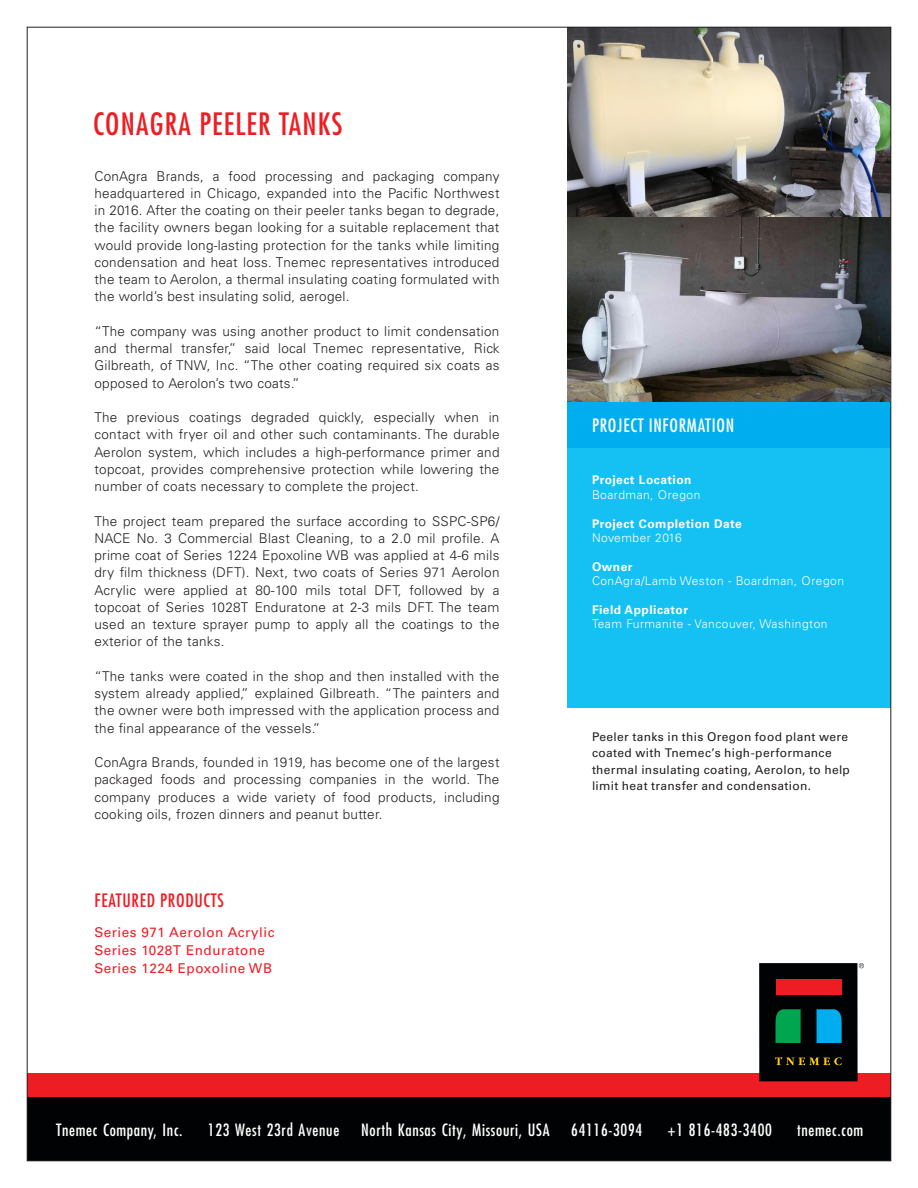
<style>
.page{position:relative;width:918px;height:1188px;background:#fff}
.page>*{position:absolute;margin:0;border:0;box-sizing:border-box;transform-origin:0 0}
.t1{font:condensed 30px "Futura Std";letter-spacing:.04em;color:#ee1d23}
.t2{font:condensed 18px "Futura Std";letter-spacing:.04em;color:#fff}
.t3{font:condensed 18px "Futura Std";letter-spacing:.04em;color:#ee1d23}
.t4{font:condensed 16.5px "Futura Std";letter-spacing:.04em;color:#fff}
.t5{font:300 13.5px/17.2px "Univers LT Std";letter-spacing:.02em;color:#231f20;text-align:justify}
.t6{font:13.5px "Univers LT Std";letter-spacing:.04em;color:#ee1d23}
.Body_on_White{font:12px/16.5px "Univers LT Std";letter-spacing:.025em;color:#231f20}
.t7{font:300 12px "Univers LT Std";letter-spacing:.04em;color:#fff}
.t8{font:700 12px "Univers LT Std";letter-spacing:.04em;color:#fff}
</style>
<div class="page">
<div style="left:27px;top:1097px;width:864px;height:64px;background:#010203"></div>
<div style="left:27px;top:1074px;width:864px;height:23px;background:#ee1d23"></div>
<div style="left:567px;top:401px;width:324px;height:48px;background:#00aeef"></div>
<div style="left:567px;top:449px;width:324px;height:259px;background:#15c0f2"></div>
<img style="left:567px;top:29px;width:322px;height:372px">
<div style="left:759px;top:963px;width:99px;height:118px;background:#010203"></div>
<div style="left:776px;top:979px;width:65px;height:15px;background:#ee1d23"></div>
<svg style="left:775px;top:1009px;width:26px;height:34px"></svg>
<svg style="left:817px;top:1009px;width:25px;height:34px"></svg>
<svg style="left:775px;top:1057px;width:67px;height:8px"></svg>
<svg style="left:859px;top:963px;width:5px;height:5px"></svg>
<p class="t1" style="left:93px;top:106px;width:251px">CONAGRA PEELER TANKS</p>
<p class="t5" style="left:94px;top:167px;width:407px">ConAgra Brands, a food processing and packaging company headquartered in Chicago, expanded into the Pacific Northwest in 2016. After the coating on their peeler tanks began to degrade, the facility owners began looking for a suitable replacement that would provide long-lasting protection for the tanks while limiting condensation and heat loss. Tnemec representatives introduced the team to Aerolon, a thermal insulating coating formulated with the world’s best insulating solid, aerogel.</p>
<p class="t5" style="left:94px;top:322px;width:407px">“The company was using another product to limit condensation and thermal transfer,” said local Tnemec representative, Rick Gilbreath, of TNW, Inc. “The other coating required six coats as opposed to Aerolon’s two coats.”</p>
<p class="t5" style="left:94px;top:409px;width:407px">The previous coatings degraded quickly, especially when in contact with fryer oil and other such contaminants. The durable Aerolon system, which includes a high-performance primer and topcoat, provides comprehensive protection while lowering the number of coats necessary to complete the project.</p>
<p class="t5" style="left:94px;top:512px;width:407px">The project team prepared the surface according to SSPC-SP6/ NACE No. 3 Commercial Blast Cleaning, to a 2.0 mil profile. A prime coat of Series 1224 Epoxoline WB was applied at 4-6 mils dry film thickness (DFT). Next, two coats of Series 971 Aerolon Acrylic were applied at 80-100 mils total DFT, followed by a topcoat of Series 1028T Enduratone at 2-3 mils DFT. The team used an texture sprayer pump to apply all the coatings to the exterior of the tanks.</p>
<p class="t5" style="left:94px;top:667px;width:407px">“The tanks were coated in the shop and then installed with the system already applied,” explained Gilbreath. “The painters and the owner were both impressed with the application process and the final appearance of the vessels.”</p>
<p class="t5" style="left:94px;top:754px;width:407px">ConAgra Brands, founded in 1919, has become one of the largest packaged foods and processing companies in the world. The company produces a wide variety of food products, including cooking oils, frozen dinners and peanut butter.</p>
<p class="t3" style="left:94px;top:889px;width:131px">FEATURED PRODUCTS</p>
<p class="t6" style="left:94px;top:924px;width:181px">Series 971 Aerolon Acrylic</p>
<p class="t6" style="left:94px;top:942px;width:172px">Series 1028T Enduratone</p>
<p class="t6" style="left:94px;top:960px;width:179px">Series 1224 Epoxoline WB</p>
<p class="t2" style="left:592px;top:415px;width:144px">PROJECT INFORMATION</p>
<p class="t8" style="left:592px;top:473px;width:101px">Project Location</p>
<p class="t7" style="left:592px;top:487px;width:110px">Boardman, Oregon</p>
<p class="t8" style="left:592px;top:516px;width:151px">Project Completion Date</p>
<p class="t7" style="left:592px;top:531px;width:91px">November 2016</p>
<p class="t8" style="left:592px;top:560px;width:42px">Owner</p>
<p class="t7" style="left:592px;top:574px;width:254px">ConAgra/Lamb Weston - Boardman, Oregon</p>
<p class="t8" style="left:592px;top:603px;width:98px">Field Applicator</p>
<p class="t7" style="left:592px;top:617px;width:237px">Team Furmanite - Vancouver, Washington</p>
<p class="Body_on_White" style="left:592px;top:728px;width:259px">Peeler tanks in this Oregon food plant were coated with Tnemec’s high-performance thermal insulating coating, Aerolon, to help limit heat transfer and condensation.</p>
<p class="t4" style="left:56px;top:1120px;width:128px">Tnemec Company, Inc.</p>
<p class="t4" style="left:208px;top:1120px;width:133px">123 West 23rd Avenue</p>
<p class="t4" style="left:361px;top:1120px;width:190px">North Kansas City, Missouri, USA</p>
<p class="t4" style="left:571px;top:1120px;width:72px">64116-3094</p>
<p class="t4" style="left:668px;top:1120px;width:106px">+1 816-483-3400</p>
<p class="t4" style="left:797px;top:1120px;width:68px">tnemec.com</p>
</div>
